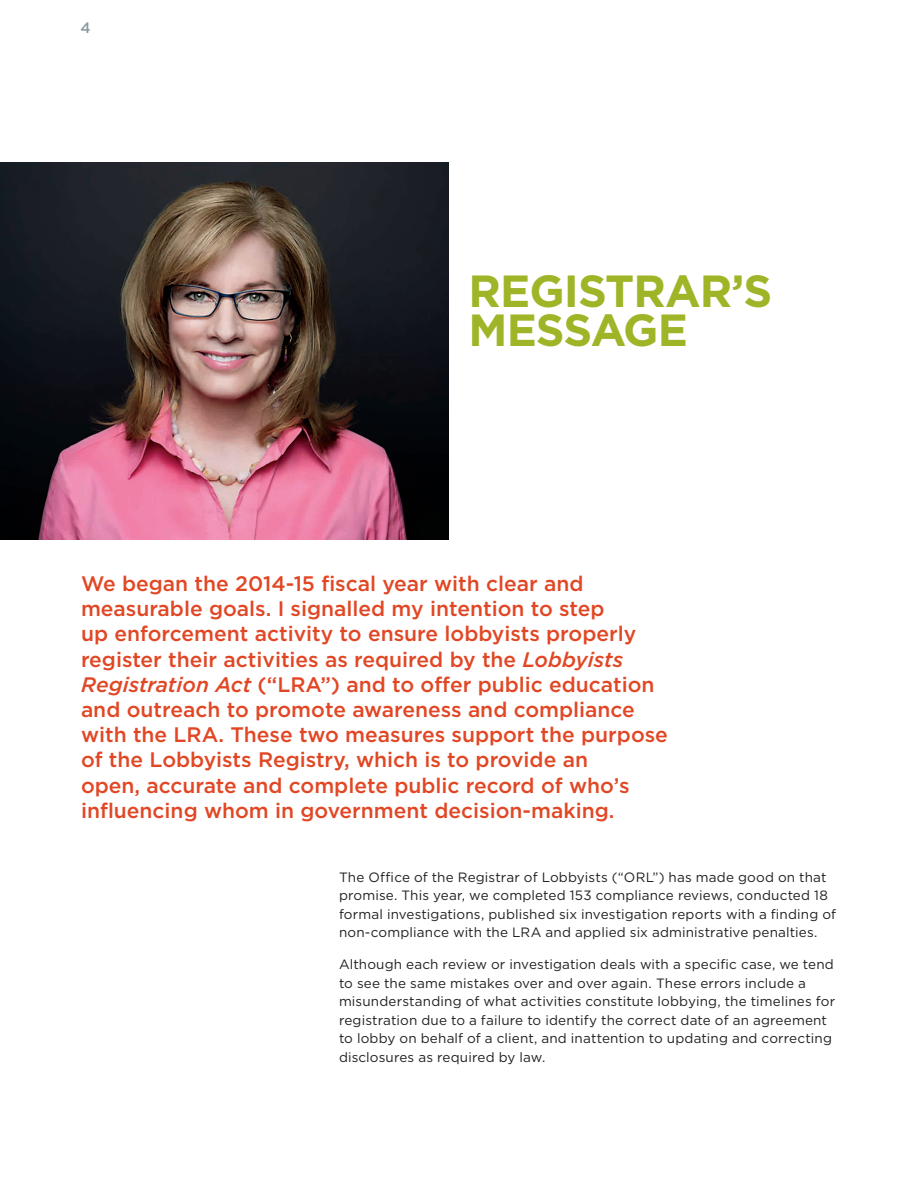
<style>
.page{position:relative;width:918px;height:1188px;background:#fff}
.page>*{position:absolute;margin:0;border:0;box-sizing:border-box;transform-origin:0 0}
.main_headline{font:700 45px/39px "Gotham";letter-spacing:-.02em;color:#a0b427}
.sidebar{font:500 21px/25.2px "Gotham";color:#e14724}
.t1{font:500 15px "Gotham";color:#899a9e}
.body_text{font:13.5px/18.5px "Gotham";letter-spacing:.01em;color:#231f20}
.s1{font-style:italic}
</style>
<div class="page">
<img style="left:0;top:162px;width:449px;height:378px">
<p class="t1" style="left:81px;top:20px;width:12px">4</p>
<p class="main_headline" style="left:469px;top:271px;width:305px">REGISTRAR’S<br>MESSAGE</p>
<p class="sidebar" style="left:81px;top:570px;width:589px">We began the 2014-15 fiscal year with clear and measurable goals. I signalled my intention to step<br>up enforcement activity to ensure lobbyists properly register their activities as required by the <span class="s1">Lobbyists Registration Act</span> (“LRA”) and to offer public education and outreach to promote awareness and compliance with the LRA. These two measures support the purpose of the Lobbyists Registry, which is to provide an<br>open, accurate and complete public record of who’s influencing whom in government decision-making.</p>
<p class="body_text" style="left:339px;top:868px;width:499px">The Office of the Registrar of Lobbyists (“ORL”) has made good on that promise. This year, we completed 153 compliance reviews, conducted 18 formal investigations, published six investigation reports with a finding of non-compliance with the LRA and applied six administrative penalties.</p>
<p class="body_text" style="left:339px;top:955px;width:498px">Although each review or investigation deals with a specific case, we tend to see the same mistakes over and over again. These errors include a misunderstanding of what activities constitute lobbying, the timelines for registration due to a failure to identify the correct date of an agreement to lobby on behalf of a client, and inattention to updating and correcting disclosures as required by law.</p>
</div>
